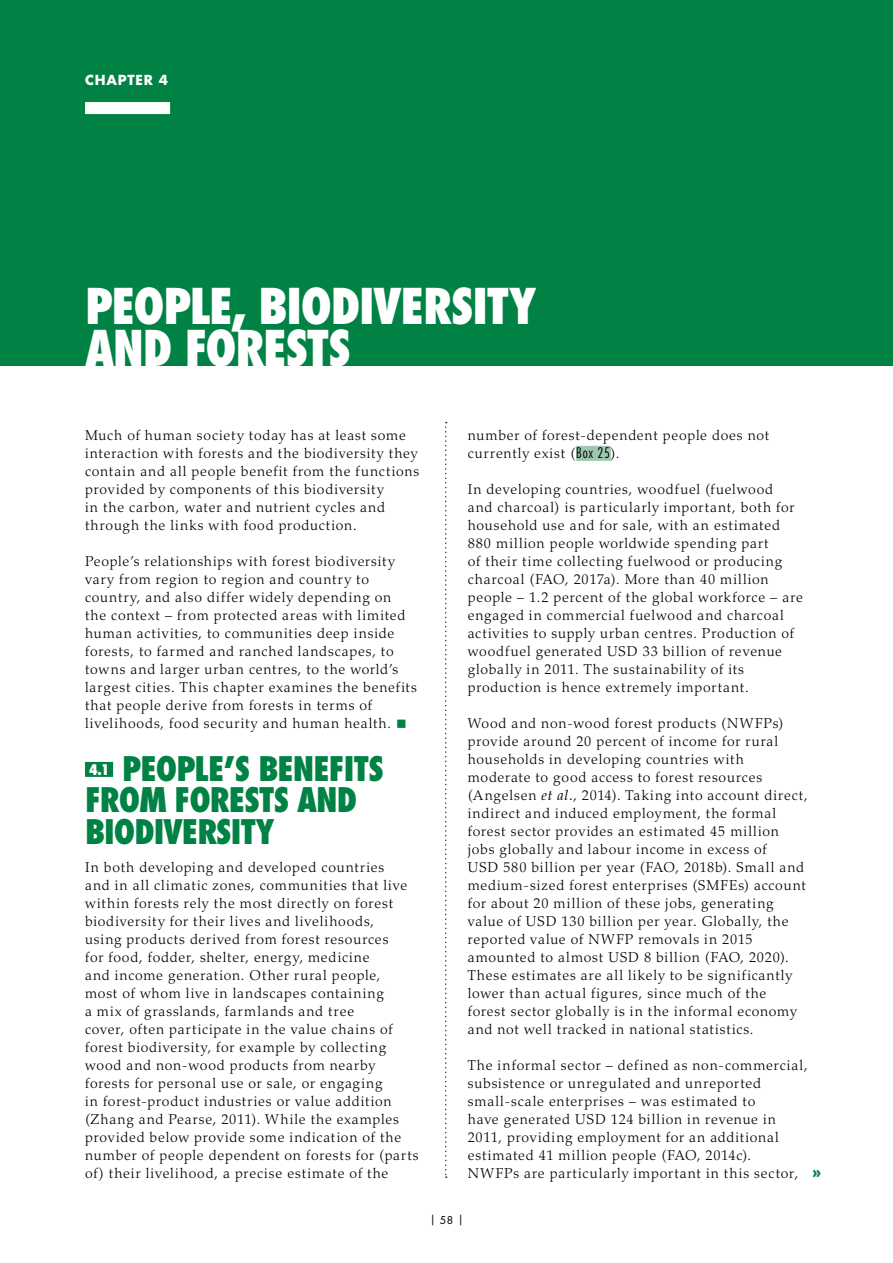
<style>
.page{position:relative;width:893px;height:1263px;background:#fff}
.page>*{position:absolute;margin:0;border:0;box-sizing:border-box;transform-origin:0 0}
.t1{font:800 condensed 48px/42px "Futura Std";letter-spacing:-.03em;color:#fff}
.t2{font:800 condensed 33px/31.5px "Futura Std";letter-spacing:-.03em;color:#008244}
.t3{font:800 16.5px "Futura Std";color:#008244}
.t4{font:300 14.25px/18px "Palatino LT Std";letter-spacing:.055em;color:#000}
.t5{font:800 condensed 14.25px "Futura Std";color:#fff}
.t6{font:700 13.5px "Futura Std";letter-spacing:.06em;color:#fff}
.t7{font:10.5px "Futura Std";color:#000}
.s1{color:#008244}
.s2{font-family:"Futura Std";font-stretch:condensed}
.s3{font-weight:400;font-style:italic}
</style>
<div class="page">
<svg style="left:445px;top:422px;width:2px;height:756px"></svg>
<div style="left:0;top:0;width:893px;height:366px;background:#008244"></div>
<div style="left:85px;top:762px;width:28px;height:15px;background:#008244"></div>
<div style="left:576px;top:446px;width:35px;height:15px;background:#9ec8ad"></div>
<div style="left:85px;top:102px;width:85px;height:12px;background:#fff"></div>
<p class="t6" style="left:85px;top:71px;width:85px">CHAPTER 4</p>
<h1 class="t1" style="left:85px;top:285px;width:453px">PEOPLE, BIODIVERSITY<br>AND FORESTS</h1>
<p class="t4" style="left:85px;top:426px;width:336px">Much of human society today has at least some interaction with forests and the biodiversity they contain and all people benefit from the functions provided by components of this biodiversity<br>in the carbon, water and nutrient cycles and through the links with food production.</p>
<p class="t4" style="left:85px;top:552px;width:333px">People’s relationships with forest biodiversity vary from region to region and country to country, and also differ widely depending on<br>the context – from protected areas with limited human activities, to communities deep inside forests, to farmed and ranched landscapes, to towns and larger urban centres, to the world’s largest cities. This chapter examines the benefits that people derive from forests in terms of livelihoods, food security and human health. <span class="s1">■</span></p>
<p class="t5" style="left:89px;top:760px;width:22px">4.1</p>
<h2 class="t2" style="left:85px;top:752px;width:300px;text-indent:37px">PEOPLE’S BENEFITS<br>FROM FORESTS AND<br>BIODIVERSITY</h2>
<p class="t4" style="left:85px;top:858px;width:335px">In both developing and developed countries<br>and in all climatic zones, communities that live within forests rely the most directly on forest biodiversity for their lives and livelihoods,<br>using products derived from forest resources<br>for food, fodder, shelter, energy, medicine<br>and income generation. Other rural people,<br>most of whom live in landscapes containing<br>a mix of grasslands, farmlands and tree<br>cover, often participate in the value chains of forest biodiversity, for example by collecting wood and non-wood products from nearby forests for personal use or sale, or engaging<br>in forest-product industries or value addition (Zhang and Pearse, 2011). While the examples provided below provide some indication of the number of people dependent on forests for (parts of) their livelihood, a precise estimate of the</p>
<p class="t4" style="left:468px;top:426px;width:303px">number of forest-dependent people does not currently exist (<span class="s2">Box 25</span>).</p>
<p class="t4" style="left:468px;top:480px;width:337px">In developing countries, woodfuel (fuelwood<br>and charcoal) is particularly important, both for household use and for sale, with an estimated 880 million people worldwide spending part<br>of their time collecting fuelwood or producing charcoal (FAO, 2017a). More than 40 million people – 1.2 percent of the global workforce – are engaged in commercial fuelwood and charcoal activities to supply urban centres. Production of woodfuel generated USD 33 billion of revenue globally in 2011. The sustainability of its production is hence extremely important.</p>
<p class="t4" style="left:468px;top:714px;width:341px">Wood and non-wood forest products (NWFPs) provide around 20 percent of income for rural households in developing countries with moderate to good access to forest resources (Angelsen <span class="s3">et al.,</span> 2014). Taking into account direct, indirect and induced employment, the formal forest sector provides an estimated 45 million jobs globally and labour income in excess of<br>USD 580 billion per year (FAO, 2018b). Small and medium-sized forest enterprises (SMFEs) account for about 20 million of these jobs, generating value of USD 130 billion per year. Globally, the reported value of NWFP removals in 2015 amounted to almost USD 8 billion (FAO, 2020).<br>These estimates are all likely to be significantly lower than actual figures, since much of the forest sector globally is in the informal economy and not well tracked in national statistics.</p>
<p class="t4" style="left:468px;top:1056px;width:341px">The informal sector – defined as non-commercial, subsistence or unregulated and unreported small-scale enterprises – was estimated to<br>have generated USD 124 billion in revenue in 2011, providing employment for an additional estimated 41 million people (FAO, 2014c).<br>NWFPs are particularly important in this sector,</p>
<p class="t3" style="left:812px;top:1161px;width:11px">»</p>
<p class="t7" style="left:430px;top:1213px;width:35px">| 58 |</p>
</div>
